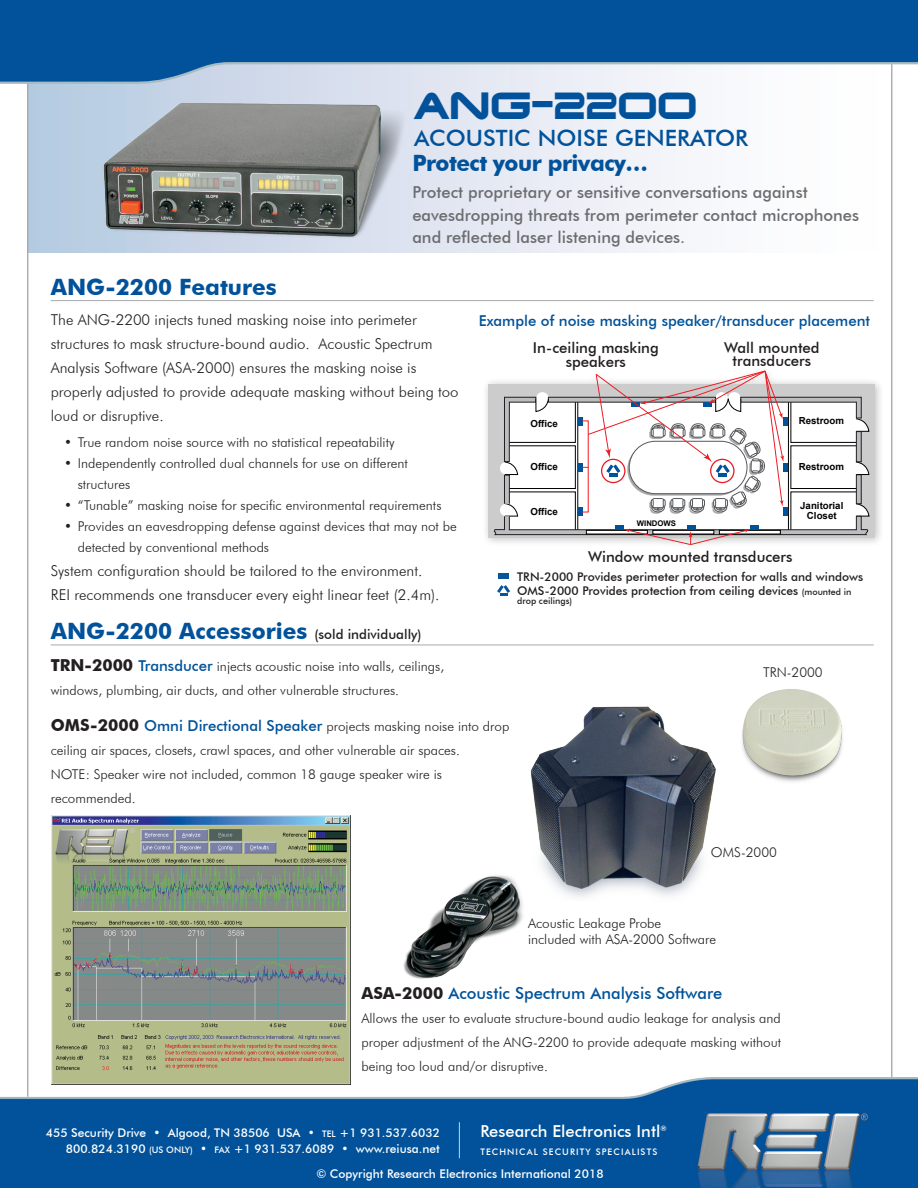
<style>
.page{position:relative;width:918px;height:1188px;background:#fff}
.page>*{position:absolute;margin:0;border:0;box-sizing:border-box;transform-origin:0 0}
.t1{font:36px "Chimes";color:#01529a}
.Bullets{font:700 22.5px "Futura BT";color:#01529a}
.t2{font:500 22.5px "Futura BT";color:#01529a}
.Bullets-2{font:700 22.5px "Futura BT";letter-spacing:-.025em;color:#01529a}
.t3{font:500 16.5px/22.5px "Futura BT";color:#6c6d70}
.Bullets-3{font:500 16.5px "Futura BT";color:#01529a}
.t4{font:500 16.5px "Futura BT";color:#fff}
.Body_Medium{font:300 15px/24px "Futura BT";color:#231f20}
.t5{font:500 15px/13.5px "Futura BT";color:#231f20;text-align:center}
.t6{font:500 15px "Futura BT";color:#01529a}
.Bullets-4{font:300 13.5px/24px "Futura BT";color:#231f20}
.t7{font:500 12px "Futura BT";color:#fff}
.t8{font:500 12px "Futura BT";color:#231f20}
.t9{font:700 9.75px/10.6px "Arial";color:#000;text-align:center}
.t10{font:500 9px "Futura BT";letter-spacing:.12em;color:#fff}
.t11{font:500 9px "Futura BT";color:#231f20}
.t12{font:700 7.8px "Arial";color:#000}
.s1{font-weight:500;font-size:13.5px;color:#231f20}
.s2{font-size:9px}
.s3{font-weight:700;font-size:16.5px}
.s4{font-weight:500;font-size:15px;color:#01529a}
.s5{font-weight:700;color:#231f20}
</style>
<div class="page">
<img style="left:403px;top:875px;width:120px;height:104px">
<img style="left:742px;top:689px;width:101px;height:93px">
<div style="left:482px;top:365px;width:403px;height:189px;background:#231f20;opacity:.15"></div>
<div style="left:489px;top:384px;width:386px;height:153px;background:#cdcccc"></div>
<svg style="left:504px;top:383px;width:365px;height:162px"></svg>
<img style="left:52px;top:816px;width:299px;height:262px">
<img style="left:530px;top:706px;width:186px;height:191px">
<hr style="left:51px;top:645px;width:823px;height:1px;background:#a8a9ad">
<svg style="left:497px;top:585px;width:13px;height:11px"></svg>
<div style="left:498px;top:573px;width:10px;height:6px;background:#07549c"></div>
<hr style="left:27px;top:40px;width:1px;height:1085px;background:#a8a9ad">
<hr style="left:891px;top:26px;width:1px;height:1099px;background:#a8a9ad">
<svg style="left:0;top:0;width:918px;height:383px"></svg>
<img style="left:0;top:1078px;width:918px;height:110px">
<hr style="left:459px;top:1122px;width:1px;height:36px;background:#d1d2d4">
<p class="Bullets" style="left:51px;top:273px;width:228px">ANG-2200 Features</p>
<p class="t1" style="left:414px;top:80px;width:284px">ANG–2200</p>
<p class="t2" style="left:414px;top:124px;width:335px">ACOUSTIC NOISE GENERATOR</p>
<p class="Bullets-2" style="left:412px;top:150px;width:237px">Protect your privacy…</p>
<p class="t3" style="left:412px;top:181px;width:448px">Protect proprietary or sensitive conversations against eavesdropping threats from perimeter contact microphones and reflected laser listening devices.</p>
<p class="Body_Medium" style="left:51px;top:307px;width:409px">The ANG-2200 injects tuned masking noise into perimeter structures to mask structure-bound audio. Acoustic Spectrum Analysis Software (ASA-2000) ensures the masking noise is properly adjusted to provide adequate masking without being too loud or disruptive.</p>
<p class="Bullets-4" style="left:64px;top:430px;width:332px">• True random noise source with no statistical repeatability</p>
<p class="Bullets-4" style="left:78px;top:453px;width:332px;line-height:21px;text-indent:-14px">• Independently controlled dual channels for use on different structures</p>
<p class="Bullets-4" style="left:64px;top:493px;width:379px">• “Tunable” masking noise for specific environmental requirements</p>
<p class="Bullets-4" style="left:78px;top:516px;width:381px;line-height:21px;text-indent:-14px">• Provides an eavesdropping defense against devices that may not be detected by conventional methods</p>
<p class="Body_Medium" style="left:51px;top:558px;width:390px">System configuration should be tailored to the environment.<br>REI recommends one transducer every eight linear feet (2.4m).</p>
<p class="Bullets" style="left:51px;top:618px;width:372px">ANG-2200 Accessories <span class="s1">(sold individually)</span></p>
<p class="t6" style="left:479px;top:312px;width:393px">Example of noise masking speaker/transducer placement</p>
<p class="t5" style="left:533px;top:340px;width:127px">In-ceiling masking</p>
<p class="t5" style="left:566px;top:355px;width:62px">speakers</p>
<p class="t5" style="left:724px;top:340px;width:97px">Wall mounted transducers</p>
<p class="t9" style="left:531px;top:418px;width:29px">Office</p>
<p class="t9" style="left:531px;top:462px;width:29px">Office</p>
<p class="t9" style="left:531px;top:507px;width:29px">Office</p>
<p class="t12" style="left:637px;top:518px;width:41px">WINDOWS</p>
<p class="t9" style="left:799px;top:416px;width:47px">Restroom</p>
<p class="t9" style="left:799px;top:462px;width:47px">Restroom</p>
<p class="t9" style="left:800px;top:500px;width:45px">Janitorial<br>Closet</p>
<p class="t5" style="left:588px;top:550px;width:206px">Window mounted transducers</p>
<p class="t8" style="left:517px;top:569px;width:348px">TRN-2000 Provides perimeter protection for walls and windows</p>
<p class="t8" style="left:517px;top:584px;width:336px">OMS-2000 Provides protection from ceiling devices <span class="s2">(mounted in</span></p>
<p class="t11" style="left:517px;top:596px;width:57px">drop ceilings)</p>
<p class="Bullets-4" style="left:51px;top:654px;width:395px"><span class="s3">TRN-2000</span> <span class="s4">Transducer</span> injects acoustic noise into walls, ceilings,</p>
<p class="Bullets-4" style="left:51px;top:678px;width:350px">windows, plumbing, air ducts, and other vulnerable structures.</p>
<p class="Bullets-4" style="left:51px;top:714px;width:460px"><span class="s3">OMS-2000</span> <span class="s4">Omni Directional Speaker</span> projects masking noise into drop ceiling air spaces, closets, crawl spaces, and other vulnerable air spaces.<br>NOTE: Speaker wire not included, common 18 gauge speaker wire is recommended.</p>
<p class="Bullets-4" style="left:763px;top:660px;width:61px">TRN-2000</p>
<p class="Bullets-4" style="left:711px;top:840px;width:68px">OMS-2000</p>
<p class="Bullets-4" style="left:528px;top:911px;width:135px">Acoustic Leakage Probe</p>
<p class="Bullets-4" style="left:528px;top:928px;width:190px">included with ASA-2000 Software</p>
<p class="Bullets-3" style="left:362px;top:983px;width:362px"><span class="s5">ASA-2000</span> Acoustic Spectrum Analysis Software</p>
<p class="Bullets-4" style="left:362px;top:1006px;width:421px;text-align:justify">Allows the user to evaluate structure-bound audio leakage for analysis and proper adjustment of the ANG-2200 to provide adequate masking without being too loud and/or disruptive.</p>
<p class="t4" style="left:480px;top:1121px;width:188px">Research Electronics Intl<sup>®</sup></p>
<p class="t10" style="left:480px;top:1146px;width:178px">TECHNICAL SECURITY SPECIALISTS</p>
<p class="t7" style="left:46px;top:1125px;width:396px">455 Security Drive • Algood, TN 38506 USA • <span class="s2">TEL</span> +1 931.537.6032</p>
<p class="t7" style="left:66px;top:1142px;width:376px">800.824.3190 <span class="s2">(US ONLY)</span> • <span class="s2">FAX</span> +1 931.537.6089 • www.reiusa.net</p>
<p class="t7" style="left:316px;top:1166px;width:289px">© Copyright Research Electronics International 2018</p>
</div>
